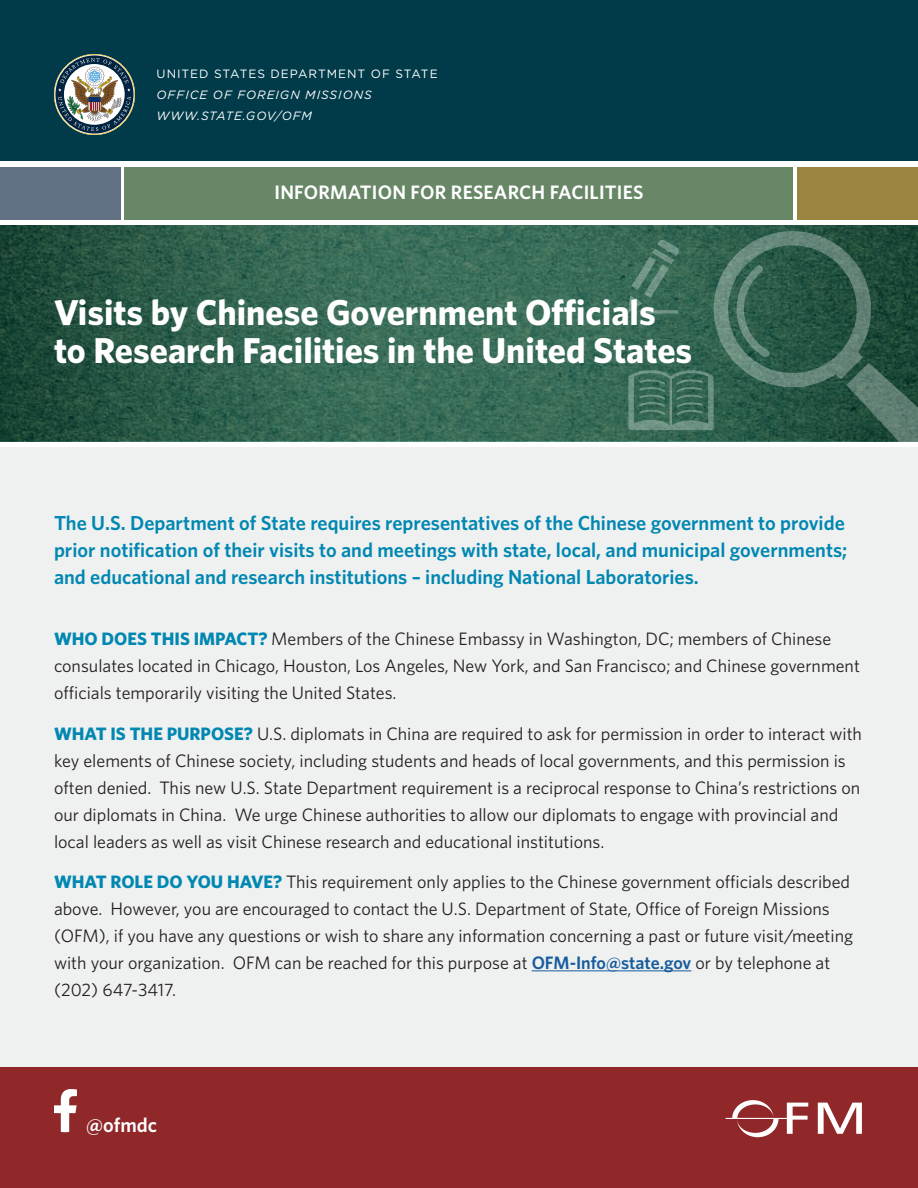
<style>
.page{position:relative;width:918px;height:1188px;background:#fff}
.page>*{position:absolute;margin:0;border:0;box-sizing:border-box;transform-origin:0 0}
.t1{font:700 36px/37.5px "Whitney";color:#fff}
.Intro_Paragraph{font:600 20.25px/27px "Whitney";color:#0087b2}
.Intro_Paragraph-2{font:600 20.25px "Whitney";color:#fff}
.t2{font:600 19.5px "Whitney";letter-spacing:.01em;color:#fff}
.Body_Copy{font:18px/27px "Whitney";color:#231f20}
.t3{font:italic 12px "Gotham";letter-spacing:.08em;color:#fff}
.t4{font:12px "Gotham";letter-spacing:.08em;color:#fff}
.s1{font-weight:700;color:#0087b2}
.s2{font-weight:600;color:#175d9e}
</style>
<div class="page">
<svg style="left:0;top:225px;width:918px;height:216px;background:#31634f"></svg>
<div style="left:0;top:0;width:918px;height:161px;background:#013b4a"></div>
<div style="left:0;top:1066px;width:918px;height:122px;background:#902729"></div>
<img style="left:726px;top:1100px;width:136px;height:38px">
<img style="left:54px;top:54px;width:81px;height:81px">
<div style="left:0;top:447px;width:918px;height:619px;background:#eff0f0"></div>
<hr style="left:532px;top:970px;width:159px;height:1px;background:#175d9e">
<svg style="left:628px;top:231px;width:290px;height:211px;background:#366352"></svg>
<div style="left:125px;top:167px;width:668px;height:53px;background:#678766"></div>
<div style="left:0;top:167px;width:120px;height:53px;background:#627084"></div>
<div style="left:798px;top:167px;width:120px;height:53px;background:#9c8541"></div>
<svg style="left:54px;top:1089px;width:23px;height:43px"></svg>
<p class="t4" style="left:157px;top:66px;width:283px">UNITED STATES DEPARTMENT OF STATE</p>
<p class="t3" style="left:157px;top:87px;width:217px">OFFICE OF FOREIGN MISSIONS</p>
<p class="t3" style="left:157px;top:108px;width:157px">WWW.STATE.GOV/OFM</p>
<p class="t2" style="left:275px;top:180px;width:370px">INFORMATION FOR RESEARCH FACILITIES</p>
<p class="t1" style="left:54px;top:294px;width:640px">Visits by Chinese Government Officials to Research Facilities in the United States</p>
<p class="Intro_Paragraph" style="left:54px;top:510px;width:795px">The U.S. Department of State requires representatives of the Chinese government to provide prior notification of their visits to and meetings with state, local, and municipal governments; and educational and research institutions – including National Laboratories.</p>
<p class="Body_Copy" style="left:54px;top:625px;width:807px"><span class="s1">WHO DOES THIS IMPACT?</span> Members of the Chinese Embassy in Washington, DC; members of Chinese consulates located in Chicago, Houston, Los Angeles, New York, and San Francisco; and Chinese government officials temporarily visiting the United States.</p>
<p class="Body_Copy" style="left:54px;top:720px;width:810px"><span class="s1">WHAT IS THE PURPOSE?</span> U.S. diplomats in China are required to ask for permission in order to interact with key elements of Chinese society, including students and heads of local governments, and this permission is often denied. This new U.S. State Department requirement is a reciprocal response to China’s restrictions on our diplomats in China. We urge Chinese authorities to allow our diplomats to engage with provincial and local leaders as well as visit Chinese research and educational institutions.</p>
<p class="Body_Copy" style="left:54px;top:868px;width:801px"><span class="s1">WHAT ROLE DO YOU HAVE?</span> This requirement only applies to the Chinese government officials described above. However, you are encouraged to contact the U.S. Department of State, Office of Foreign Missions (OFM), if you have any questions or wish to share any information concerning a past or future visit/meeting with your organization. OFM can be reached for this purpose at <span class="s2">OFM-Info@state.gov</span> or by telephone at (202) 647-3417.</p>
<p class="Intro_Paragraph-2" style="left:86px;top:1113px;width:72px">@ofmdc</p>
</div>
